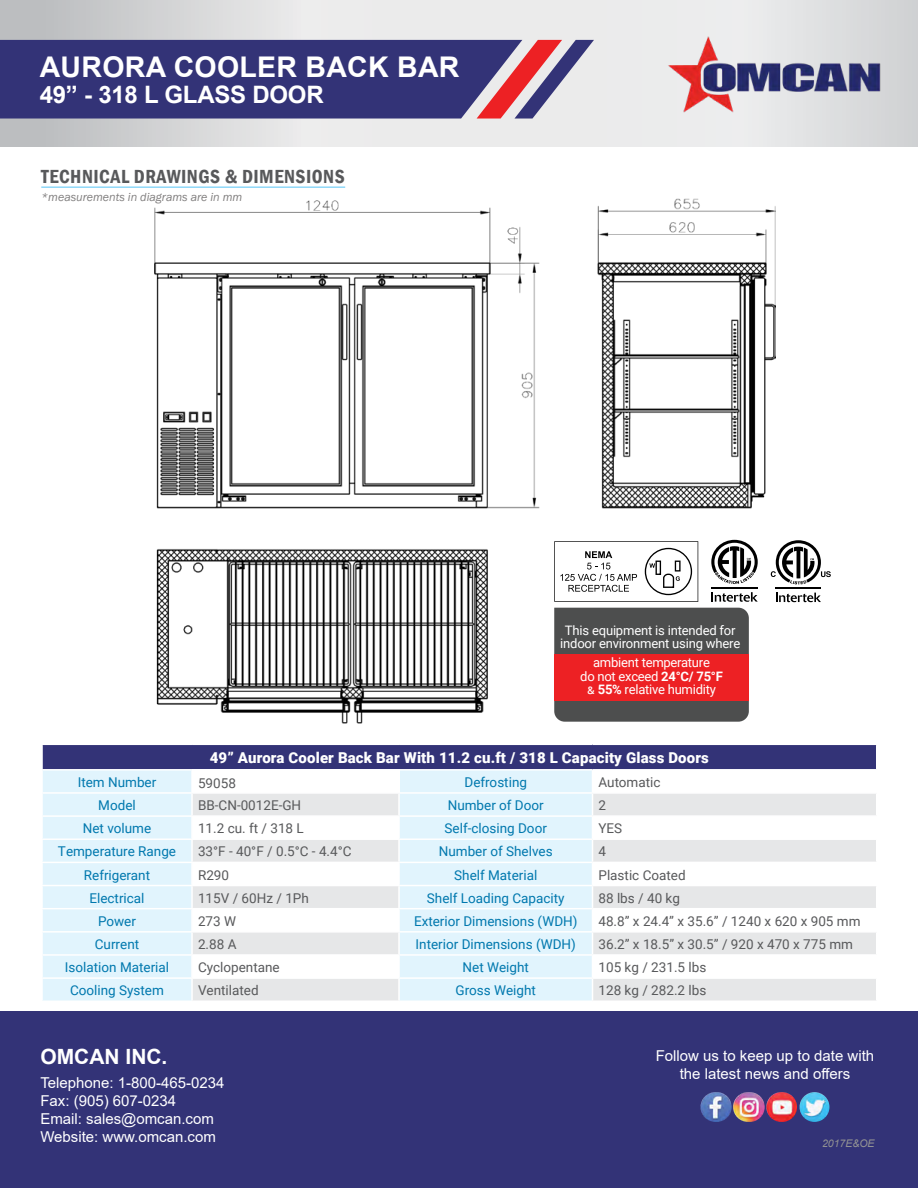
<style>
.page{position:relative;width:918px;height:1188px;background:#fff}
.page>*{position:absolute;margin:0;border:0;box-sizing:border-box;transform-origin:0 0}
.t1{font:700 28.5px "Arial";letter-spacing:.01em;color:#fff}
.t2{font:700 24px "Arial";letter-spacing:-.01em;color:#fff}
.t3{font:700 21px "Arial";color:#fff}
.t4{font:600 condensed 19.5px "Franklin Gothic";letter-spacing:.025em;color:#58595b}
.t5{font:15px/18px "Arial";color:#fff}
.t6{font:900 15px "Roboto";letter-spacing:.01em;color:#fff}
.t7{font:13.5px "Roboto";color:#0078ae}
.t8{font:13.5px "Roboto";color:#58595b}
.t9{font:13.05px/13.5px "Roboto";letter-spacing:-.015em;color:#fff;text-align:center}
.t10{font:italic 12px "Franklin Gothic";color:#807e7e}
.t11{font:italic 10.5px "Arial";color:#949494}
.s1{font-weight:700}
</style>
<div class="page">
<div style="left:0;top:1012px;width:918px;height:176px;background:#337"></div>
<svg style="left:0;top:0;width:918px;height:147px;background:#dfdfe0"></svg>
<svg style="left:0;top:40px;width:594px;height:79px;background:#4c447f"></svg>
<img style="left:701px;top:1092px;width:31px;height:30px;border-radius:15px">
<img style="left:733px;top:1092px;width:32px;height:30px;border-radius:15px">
<img style="left:766px;top:1092px;width:31px;height:30px;border-radius:15px">
<img style="left:800px;top:1092px;width:29px;height:30px;border-radius:15px">
<img style="left:652px;top:17px;width:243px;height:114px">
<div style="left:42px;top:744px;width:835px;height:26px;background:#337"></div>
<div style="left:43px;top:771px;width:148px;height:230px;background:#e1f4fd"></div>
<div style="left:400px;top:771px;width:192px;height:21px;background:#e1f4fd"></div>
<svg style="left:193px;top:794px;width:683px;height:207px"></svg>
<hr style="left:41px;top:744px;width:151px;height:1px;background:#fff">
<hr style="left:41px;top:745px;width:2px;height:24px;background:#fff">
<hr style="left:192px;top:744px;width:207px;height:1px;background:#fff">
<hr style="left:399px;top:744px;width:193px;height:1px;background:#fff">
<hr style="left:592px;top:744px;width:286px;height:1px;background:#fff">
<hr style="left:876px;top:745px;width:2px;height:24px;background:#fff">
<hr style="left:41px;top:769px;width:151px;height:2px;background:#fff">
<hr style="left:192px;top:769px;width:207px;height:2px;background:#fff">
<hr style="left:399px;top:769px;width:193px;height:2px;background:#fff">
<hr style="left:592px;top:769px;width:286px;height:2px;background:#fff">
<hr style="left:41px;top:792px;width:151px;height:2px;background:#fff">
<hr style="left:398px;top:794px;width:2px;height:21px;background:#fff">
<hr style="left:41px;top:815px;width:151px;height:2px;background:#fff">
<hr style="left:192px;top:815px;width:207px;height:2px;background:#fff">
<hr style="left:399px;top:815px;width:193px;height:2px;background:#fff">
<hr style="left:398px;top:817px;width:2px;height:21px;background:#fff">
<hr style="left:592px;top:815px;width:286px;height:2px;background:#fff">
<hr style="left:41px;top:838px;width:151px;height:2px;background:#fff">
<hr style="left:192px;top:838px;width:207px;height:2px;background:#fff">
<hr style="left:399px;top:838px;width:193px;height:2px;background:#fff">
<hr style="left:398px;top:840px;width:2px;height:22px;background:#fff">
<hr style="left:592px;top:838px;width:286px;height:2px;background:#fff">
<hr style="left:41px;top:862px;width:151px;height:1px;background:#fff">
<hr style="left:192px;top:862px;width:207px;height:1px;background:#fff">
<hr style="left:399px;top:862px;width:193px;height:1px;background:#fff">
<hr style="left:398px;top:863px;width:2px;height:22px;background:#fff">
<hr style="left:592px;top:862px;width:286px;height:1px;background:#fff">
<hr style="left:41px;top:885px;width:151px;height:1px;background:#fff">
<hr style="left:192px;top:885px;width:207px;height:1px;background:#fff">
<hr style="left:399px;top:885px;width:193px;height:1px;background:#fff">
<hr style="left:398px;top:886px;width:2px;height:22px;background:#fff">
<hr style="left:592px;top:885px;width:286px;height:1px;background:#fff">
<hr style="left:41px;top:908px;width:151px;height:1px;background:#fff">
<hr style="left:192px;top:908px;width:207px;height:1px;background:#fff">
<hr style="left:399px;top:908px;width:193px;height:1px;background:#fff">
<hr style="left:398px;top:909px;width:2px;height:22px;background:#fff">
<hr style="left:592px;top:908px;width:286px;height:1px;background:#fff">
<hr style="left:41px;top:931px;width:151px;height:2px;background:#fff">
<hr style="left:192px;top:931px;width:207px;height:2px;background:#fff">
<hr style="left:399px;top:931px;width:193px;height:2px;background:#fff">
<hr style="left:398px;top:933px;width:2px;height:21px;background:#fff">
<hr style="left:592px;top:931px;width:286px;height:2px;background:#fff">
<hr style="left:41px;top:954px;width:151px;height:2px;background:#fff">
<hr style="left:192px;top:954px;width:207px;height:2px;background:#fff">
<hr style="left:399px;top:954px;width:193px;height:2px;background:#fff">
<hr style="left:398px;top:956px;width:2px;height:21px;background:#fff">
<hr style="left:592px;top:954px;width:286px;height:2px;background:#fff">
<hr style="left:41px;top:977px;width:151px;height:2px;background:#fff">
<hr style="left:192px;top:977px;width:207px;height:2px;background:#fff">
<hr style="left:399px;top:977px;width:193px;height:2px;background:#fff">
<hr style="left:398px;top:979px;width:2px;height:22px;background:#fff">
<hr style="left:592px;top:977px;width:286px;height:2px;background:#fff">
<svg style="left:592px;top:794px;width:1px;height:207px"></svg>
<img style="left:154px;top:198px;width:621px;height:526px">
<hr style="left:41px;top:186px;width:304px;height:2px;background:#8ed8f8">
<div style="left:711px;top:540px;width:47px;height:62px;background:#fff"></div>
<svg style="left:711px;top:592px;width:47px;height:10px"></svg>
<hr style="left:711px;top:587px;width:47px;height:2px;background:#000">
<svg style="left:711px;top:540px;width:47px;height:44px"></svg>
<div style="left:771px;top:540px;width:60px;height:62px;background:#fff"></div>
<svg style="left:776px;top:593px;width:45px;height:9px"></svg>
<hr style="left:776px;top:588px;width:45px;height:1px;background:#000">
<svg style="left:771px;top:540px;width:60px;height:44px"></svg>
<svg style="left:554px;top:541px;width:144px;height:61px"></svg>
<div style="left:554px;top:608px;width:195px;height:114px;background:#4d4e4e"></div>
<div style="left:554px;top:654px;width:195px;height:46px;background:#ed2124"></div>
<h1 class="t1" style="left:40px;top:47px;width:421px">AURORA COOLER BACK BAR</h1>
<h2 class="t2" style="left:40px;top:77px;width:285px">49” - 318 L GLASS DOOR</h2>
<h3 class="t4" style="left:41px;top:163px;width:305px">TECHNICAL DRAWINGS &amp; DIMENSIONS</h3>
<p class="t10" style="left:41px;top:189px;width:203px">*measurements in diagrams are in mm</p>
<p class="t9" style="left:560px;top:623px;width:182px">This equipment is intended for indoor environment using where</p>
<p class="t9" style="left:580px;top:656px;width:144px">ambient temperature<br>do not exceed <span class="s1">24°C/ 75°F </span>&amp; <span class="s1">55%</span> relative humidity</p>
<p class="t6" style="left:210px;top:747px;width:501px">49” Aurora Cooler Back Bar With 11.2 cu.ft / 318 L Capacity Glass Doors</p>
<p class="t7" style="left:78px;top:773px;width:80px">Item Number</p>
<p class="t8" style="left:198px;top:774px;width:39px">59058</p>
<p class="t7" style="left:465px;top:773px;width:64px">Defrosting</p>
<p class="t8" style="left:599px;top:773px;width:64px">Automatic</p>
<p class="t7" style="left:98px;top:796px;width:39px">Model</p>
<p class="t8" style="left:198px;top:796px;width:105px">BB-CN-0012E-GH</p>
<p class="t7" style="left:448px;top:796px;width:98px">Number of Door</p>
<p class="t8" style="left:599px;top:796px;width:9px">2</p>
<p class="t7" style="left:83px;top:819px;width:70px">Net volume</p>
<p class="t8" style="left:198px;top:819px;width:107px">11.2 cu. ft / 318 L</p>
<p class="t7" style="left:445px;top:819px;width:104px">Self-closing Door</p>
<p class="t8" style="left:599px;top:819px;width:25px">YES</p>
<p class="t7" style="left:58px;top:842px;width:120px">Temperature Range</p>
<p class="t8" style="left:198px;top:842px;width:155px">33°F - 40°F / 0.5°C - 4.4°C</p>
<p class="t7" style="left:439px;top:842px;width:115px">Number of Shelves</p>
<p class="t8" style="left:598px;top:842px;width:9px">4</p>
<p class="t7" style="left:84px;top:865px;width:68px">Refrigerant</p>
<p class="t8" style="left:198px;top:865px;width:33px">R290</p>
<p class="t7" style="left:454px;top:865px;width:85px">Shelf Material</p>
<p class="t8" style="left:598px;top:865px;width:89px">Plastic Coated</p>
<p class="t7" style="left:89px;top:888px;width:57px">Electrical</p>
<p class="t8" style="left:198px;top:888px;width:112px">115V / 60Hz / 1Ph</p>
<p class="t7" style="left:427px;top:888px;width:139px">Shelf Loading Capacity</p>
<p class="t8" style="left:598px;top:888px;width:83px">88 lbs / 40 kg</p>
<p class="t7" style="left:98px;top:912px;width:39px">Power</p>
<p class="t8" style="left:198px;top:912px;width:40px">273 W</p>
<p class="t7" style="left:414px;top:912px;width:165px">Exterior Dimensions (WDH)</p>
<p class="t8" style="left:598px;top:912px;width:264px">48.8” x 24.4” x 35.6” / 1240 x 620 x 905 mm</p>
<p class="t7" style="left:95px;top:935px;width:46px">Current</p>
<p class="t8" style="left:198px;top:935px;width:40px">2.88 A</p>
<p class="t7" style="left:416px;top:935px;width:162px">Interior Dimensions (WDH)</p>
<p class="t8" style="left:599px;top:935px;width:256px">36.2” x 18.5” x 30.5” / 920 x 470 x 775 mm</p>
<p class="t7" style="left:65px;top:958px;width:106px">Isolation Material</p>
<p class="t8" style="left:198px;top:958px;width:83px">Cyclopentane</p>
<p class="t7" style="left:463px;top:958px;width:68px">Net Weight</p>
<p class="t8" style="left:599px;top:958px;width:109px">105 kg / 231.5 lbs</p>
<p class="t7" style="left:70px;top:981px;width:95px">Cooling System</p>
<p class="t8" style="left:198px;top:981px;width:62px">Ventilated</p>
<p class="t7" style="left:456px;top:981px;width:82px">Gross Weight</p>
<p class="t8" style="left:599px;top:981px;width:109px">128 kg / 282.2 lbs</p>
<h3 class="t3" style="left:40px;top:1029px;width:129px">OMCAN INC.</h3>
<p class="t5" style="left:40px;top:1074px;width:186px">Telephone: 1-800-465-0234<br>Fax: (905) 607-0234<br>Email: sales@omcan.com<br>Website: www.omcan.com</p>
<h3 class="t3" style="left:40px;top:1042px;width:129px">OMCAN INC.</h3>
<p class="t5" style="left:656px;top:1047px;width:220px;text-align:center">Follow us to keep up to date with the latest news and offers</p>
<p class="t11" style="left:822px;top:1137px;width:54px">2017E&amp;OE</p>
</div>
